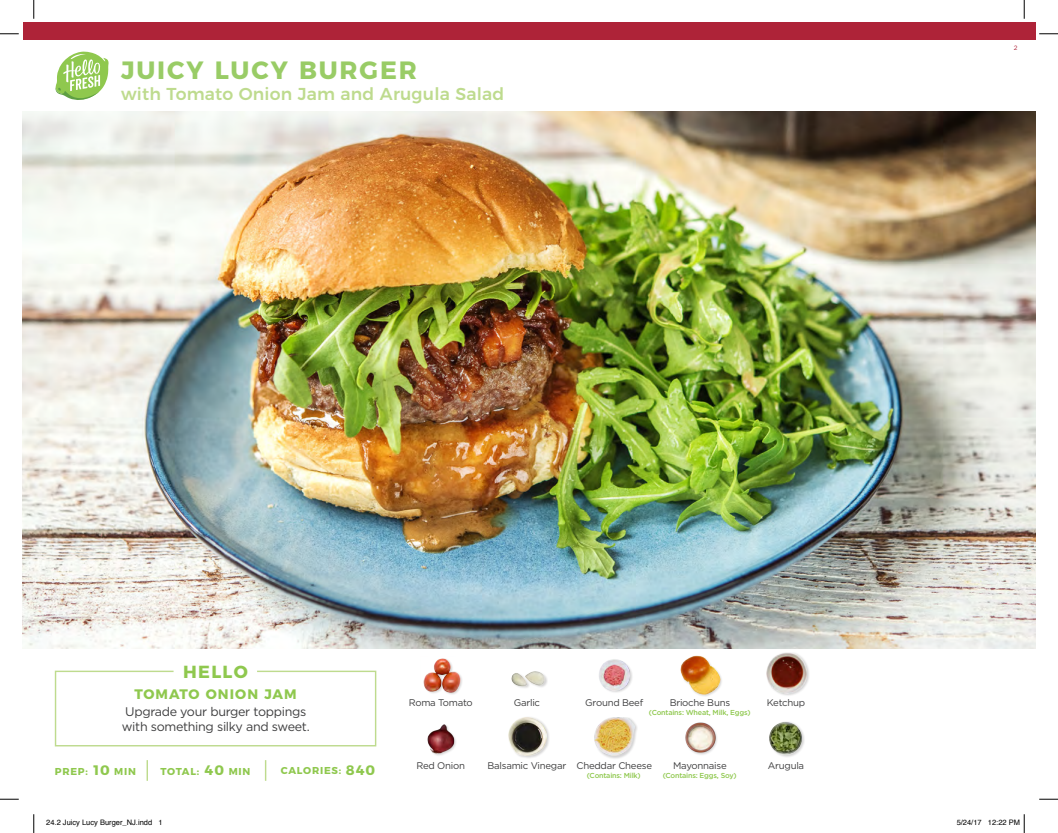
<style>
.page{position:relative;width:1058px;height:833px;background:#fff}
.page>*{position:absolute;margin:0;border:0;box-sizing:border-box;transform-origin:0 0}
.t1{font:700 25px "Montserrat";letter-spacing:.075em;color:#9c6}
.t2{font:700 17.5px "Montserrat";letter-spacing:.075em;color:#8fc84e}
.t3{font:500 17.25px "Montserrat";letter-spacing:.01em;color:#bedb8e}
.t4{font:700 13.75px "Montserrat";letter-spacing:.075em;color:#8fc84e}
.t5{font:12.5px/15px "Gotham";letter-spacing:-.025em;color:#3e3e3f}
.t6{font:700 10px "Montserrat";letter-spacing:.075em;color:#8fc84e}
.t7{font:9.62px "Gotham";letter-spacing:-.025em;color:#3e3e3f}
.t8{font:7.5px "Helvetica";color:#000}
.t9{font:500 7.25px "Gotham";letter-spacing:-.025em;color:#8fc84e}
.t10{font:6.25px "Gotham";color:#ae2338}
</style>
<div class="page">
<div style="left:23px;top:23px;width:1012px;height:17px;background:#ae2338"></div>
<img style="left:23px;top:112px;width:1012px;height:536px">
<svg style="left:54px;top:670px;width:323px;height:77px"></svg>
<div style="left:422px;top:657px;width:41px;height:39px;background:#231f20;opacity:.2"></div>
<img style="left:422px;top:657px;width:39px;height:36px">
<img style="left:427px;top:724px;width:29px;height:32px">
<img style="left:599px;top:659px;width:33px;height:34px">
<div style="left:594px;top:717px;width:44px;height:42px;background:#231f20;opacity:.2"></div>
<img style="left:594px;top:717px;width:41px;height:38px">
<img style="left:511px;top:671px;width:36px;height:17px">
<div style="left:508px;top:716px;width:42px;height:43px;background:#231f20;opacity:.2"></div>
<img style="left:508px;top:717px;width:38px;height:38px">
<div style="left:680px;top:655px;width:43px;height:42px;background:#231f20;opacity:.2"></div>
<img style="left:680px;top:655px;width:40px;height:39px">
<img style="left:685px;top:722px;width:32px;height:33px">
<div style="left:766px;top:652px;width:44px;height:44px;background:#231f20;opacity:.2"></div>
<img style="left:766px;top:653px;width:40px;height:40px">
<img style="left:769px;top:721px;width:36px;height:36px">
<hr style="left:146px;top:760px;width:2px;height:20px;background:#bedb8e">
<svg style="left:265px;top:760px;width:1px;height:20px"></svg>
<svg style="left:55px;top:51px;width:54px;height:49px"></svg>
<svg style="left:0;top:33px;width:19px;height:2px"></svg>
<svg style="left:1039px;top:33px;width:19px;height:2px"></svg>
<svg style="left:0;top:798px;width:19px;height:2px"></svg>
<svg style="left:1039px;top:798px;width:19px;height:2px"></svg>
<svg style="left:33px;top:0;width:2px;height:19px"></svg>
<svg style="left:33px;top:814px;width:2px;height:19px"></svg>
<svg style="left:1023px;top:0;width:2px;height:19px"></svg>
<svg style="left:1023px;top:814px;width:2px;height:19px"></svg>
<h1 class="t1" style="left:121px;top:50px;width:297px">JUICY LUCY BURGER</h1>
<h3 class="t3" style="left:121px;top:80px;width:385px">with Tomato Onion Jam and Arugula Salad</h3>
<p class="t10" style="left:1014px;top:43px;width:5px">2</p>
<h2 class="t2" style="left:183px;top:657px;width:66px">HELLO</h2>
<h3 class="t4" style="left:134px;top:683px;width:164px">TOMATO ONION JAM</h3>
<p class="t5" style="left:122px;top:703px;width:189px">Upgrade your burger toppings with something silky and sweet.</p>
<p class="t7" style="left:409px;top:696px;width:65px">Roma Tomato</p>
<p class="t7" style="left:513px;top:696px;width:28px">Garlic</p>
<p class="t7" style="left:585px;top:696px;width:59px">Ground Beef</p>
<p class="t7" style="left:669px;top:696px;width:62px">Brioche Buns</p>
<p class="t9" style="left:649px;top:707px;width:103px">(Contains: Wheat, Milk, Eggs)</p>
<p class="t7" style="left:767px;top:696px;width:40px">Ketchup</p>
<h3 class="t4" style="left:94px;top:759px;width:18px">10</h3>
<h3 class="t4" style="left:204px;top:759px;width:21px">40</h3>
<h3 class="t4" style="left:346px;top:759px;width:31px">840</h3>
<p class="t6" style="left:55px;top:763px;width:35px">PREP:</p>
<p class="t6" style="left:114px;top:763px;width:23px">MIN</p>
<p class="t6" style="left:161px;top:763px;width:40px">TOTAL:</p>
<p class="t6" style="left:229px;top:763px;width:23px">MIN</p>
<p class="t6" style="left:281px;top:762px;width:62px">CALORIES:</p>
<p class="t7" style="left:416px;top:759px;width:50px">Red Onion</p>
<p class="t7" style="left:487px;top:759px;width:80px">Balsamic Vinegar</p>
<p class="t7" style="left:576px;top:759px;width:77px">Cheddar Cheese</p>
<p class="t7" style="left:673px;top:759px;width:55px">Mayonnaise</p>
<p class="t9" style="left:587px;top:771px;width:55px">(Contains: Milk)</p>
<p class="t9" style="left:662px;top:771px;width:76px">(Contains: Eggs, Soy)</p>
<p class="t7" style="left:768px;top:759px;width:38px">Arugula</p>
<p class="t8" style="left:46px;top:817px;width:118px">24.2 Juicy Lucy Burger_NJ.indd 1</p>
<p class="t8" style="left:956px;top:817px;width:65px">5/24/17 12:22 PM</p>
</div>
